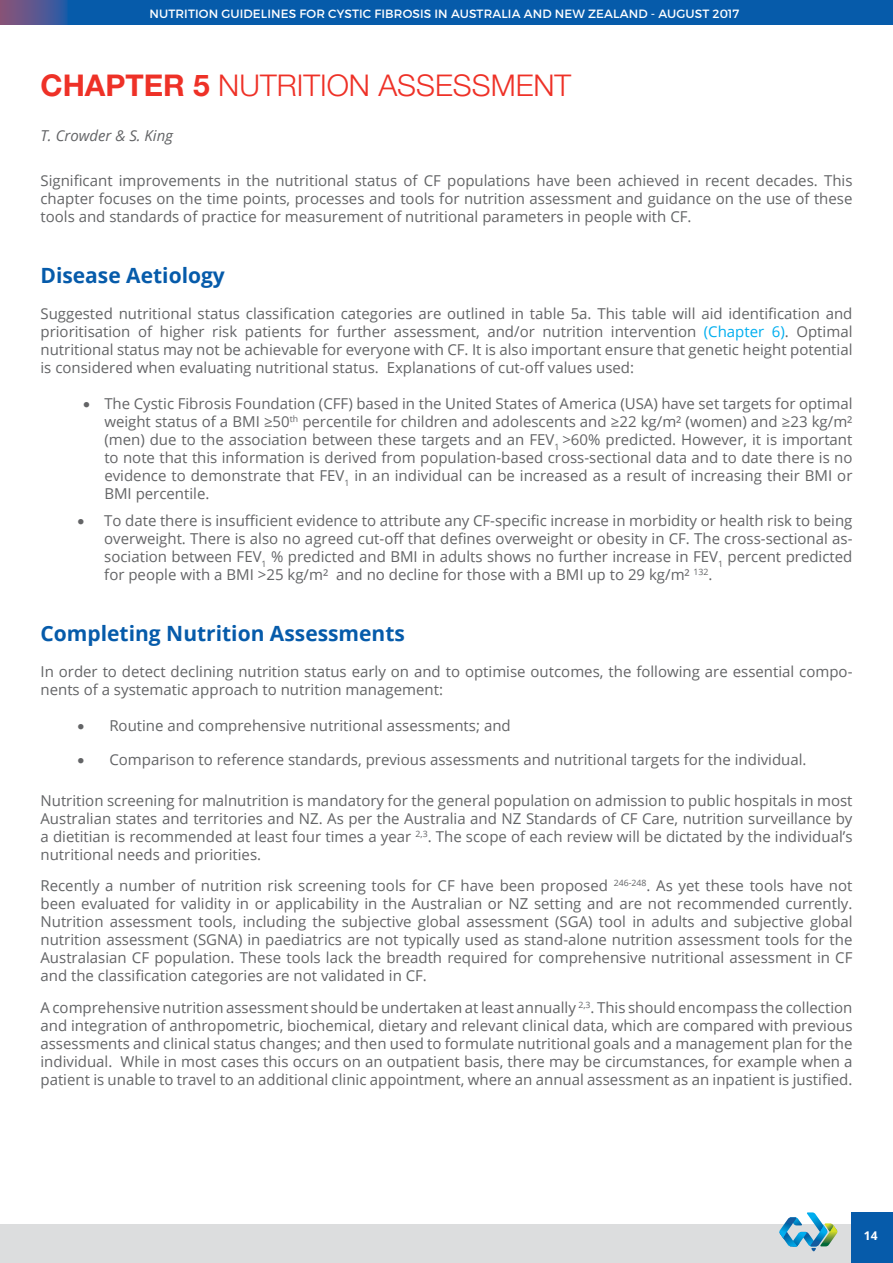
<style>
.page{position:relative;width:893px;height:1263px;background:#fff}
.page>*{position:absolute;margin:0;border:0;box-sizing:border-box;transform-origin:0 0}
.t1{font:300 30px "Helvetica Neue LT Std";color:#ee3127}
.t2{font:700 21px "Open Sans";color:#065baa}
.t3{font:15px/18px "Open Sans";color:#636466;text-align:justify}
.t4{font:italic 15px "Open Sans";color:#636466}
.t5{font:12px "Montserrat";letter-spacing:.01em;color:#fff}
.t6{font:700 12px "Open Sans";color:#fff}
.s1{font-weight:700}
.s2{color:#00aeef}
</style>
<div class="page">
<div style="left:0;top:0;width:893px;height:25px;background:#065baa"></div>
<div style="left:0;top:1224px;width:891px;height:39px;background:#dcddde"></div>
<div style="left:851px;top:1212px;width:42px;height:51px;background:#065baa"></div>
<svg style="left:779px;top:1212px;width:58px;height:39px"></svg>
<svg style="left:0;top:0;width:67px;height:25px;background:#5b578e"></svg>
<p class="t5" style="left:150px;top:6px;width:591px">NUTRITION GUIDELIN ES FOR CYSTIC FIBROSIS IN AUSTRALIA AN D NEW ZEALAN D - AUGUST 2017</p>
<h1 class="t1" style="left:40px;top:67px;width:532px"><span class="s1">CHAPTER 5</span> NUTRITION ASSESSMENT</h1>
<p class="t4" style="left:40px;top:125px;width:134px">T. Crowder &amp; S. King</p>
<p class="t3" style="left:40px;top:171px;width:813px">Significant improvements in the nutritional status of CF populations have been achieved in recent decades. This chapter focuses on the time points, processes and tools for nutrition assessment and guidance on the use of these tools and standards of practice for measurement of nutritional parameters in people with CF.</p>
<h2 class="t2" style="left:40px;top:260px;width:186px">Disease Aetiology</h2>
<p class="t3" style="left:40px;top:304px;width:813px">Suggested nutritional status classification categories are outlined in table 5a. This table will aid identification and prioritisation of higher risk patients for further assessment, and/or nutrition intervention <span class="s2">(Chapter 6)</span>. Optimal nutritional status may not be achievable for everyone with CF. It is also important ensure that genetic height potential is considered when evaluating nutritional status. Explanations of cut-off values used:</p>
<p class="t3" style="left:104px;top:394px;width:750px;text-indent:-21px">• The Cystic Fibrosis Foundation (CFF) based in the United States of America (USA) have set targets for optimal weight status of a BMI ≥50<sup>th</sup> percentile for children and adolescents and ≥22 kg/m² (women) and ≥23 kg/m² (men) due to the association between these targets and an FEV<sub>1</sub> &gt;60% predicted. However, it is important to note that this information is derived from population-based cross-sectional data and to date there is no evidence to demonstrate that FEV<sub>1</sub> in an individual can be increased as a result of increasing their BMI or BMI percentile.</p>
<p class="t3" style="left:104px;top:511px;width:750px;text-indent:-27px">• To date there is insufficient evidence to attribute any CF-specific increase in morbidity or health risk to being overweight. There is also no agreed cut-off that defines overweight or obesity in CF. The cross-sectional as&shy;sociation between FEV<sub>1</sub> % predicted and BMI in adults shows no further increase in FEV<sub>1</sub> percent predicted for people with a BMI &gt;25 kg/m² and no decline for those with a BMI up to 29 kg/m² <sup>132</sup>.</p>
<h2 class="t2" style="left:40px;top:619px;width:366px">Completing Nutrition Assessments</h2>
<p class="t3" style="left:40px;top:662px;width:813px">In order to detect declining nutrition status early on and to optimise outcomes, the following are essential compo&shy;nents of a systematic approach to nutrition management:</p>
<p class="t3" style="left:77px;top:716px;width:435px">• Routine and comprehensive nutritional assessments; and</p>
<p class="t3" style="left:77px;top:750px;width:731px">• Comparison to reference standards, previous assessments and nutritional targets for the individual.</p>
<p class="t3" style="left:40px;top:791px;width:813px">Nutrition screening for malnutrition is mandatory for the general population on admission to public hospitals in most Australian states and territories and NZ. As per the Australia and NZ Standards of CF Care, nutrition surveillance by a dietitian is recommended at least four times a year <sup>2,3</sup>. The scope of each review will be dictated by the individual’s nutritional needs and priorities.</p>
<p class="t3" style="left:40px;top:876px;width:813px">Recently a number of nutrition risk screening tools for CF have been proposed <sup>246-248</sup>. As yet these tools have not been evaluated for validity in or applicability in the Australian or NZ setting and are not recommended currently.<br>Nutrition assessment tools, including the subjective global assessment (SGA) tool in adults and subjective global nutrition assessment (SGNA) in paediatrics are not typically used as stand-alone nutrition assessment tools for the Australasian CF population. These tools lack the breadth required for comprehensive nutritional assessment in CF and the classification categories are not validated in CF.</p>
<p class="t3" style="left:40px;top:998px;width:813px">A comprehensive nutrition assessment should be undertaken at least annually <sup>2,3</sup>. This should encompass the collection and integration of anthropometric, biochemical, dietary and relevant clinical data, which are compared with previous assessments and clinical status changes; and then used to formulate nutritional goals and a management plan for the individual. While in most cases this occurs on an outpatient basis, there may be circumstances, for example when a patient is unable to travel to an additional clinic appointment, where an annual assessment as an inpatient is justified.</p>
<p class="t6" style="left:864px;top:1228px;width:15px">14</p>
</div>
